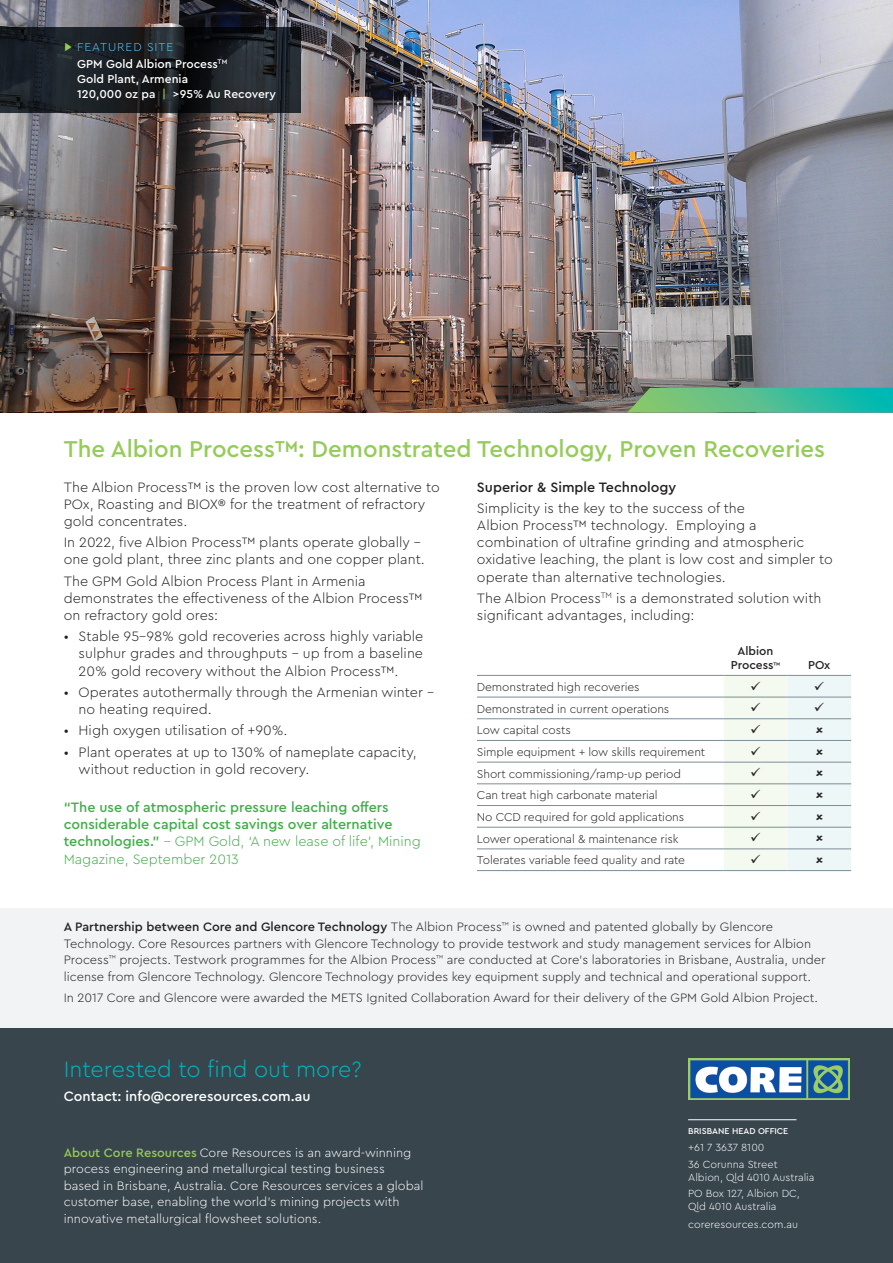
<style>
.page{position:relative;width:893px;height:1263px;background:#fff}
.page>*{position:absolute;margin:0;border:0;box-sizing:border-box;transform-origin:0 0}
.t1{font:500 24px "Cera Pro";color:#95cb58}
.t2{font:300 23.25px "Cera Pro";color:#00b6bc}
.t3{font:300 14.25px/17.1px "Cera Pro";color:#231f20}
.t4{font:500 14.25px/17.1px "Cera Pro";color:#40ae49}
.t5{font:500 14.25px "Cera Pro";color:#fff}
.t6{font:500 14.25px "Cera Pro";color:#231f20}
.t7{font:300 12.75px/16.5px "Cera Pro";color:#231f20}
.t8{font:300 12.75px/16.5px "Cera Pro";color:#fff}
.t9{font:300 12px "Cera Pro";letter-spacing:-.01em;color:#231f20}
.t10{font:500 12px "Cera Pro";color:#fff}
.t11{font:500 12px/14.4px "Cera Pro";color:#231f20;text-align:center}
.t12{font:300 12px "Cera Pro";letter-spacing:.08em;color:#56cbf5}
.t13{font:300 10.8px/13px "Cera Pro";color:#fff}
.t14{font:500 8.85px "Cera Pro";color:#fff}
.s1{font-weight:500;color:#95cb58}
.s2{color:#95cb58}
.s3{font-weight:300}
.s4{font-weight:500}
</style>
<div class="page">
<img style="left:0;top:0;width:893px;height:412px">
<div style="left:0;top:957px;width:893px;height:306px;background:#38454d"></div>
<div style="left:0;top:908px;width:893px;height:119px;background:#f1f3f5"></div>
<svg style="left:0;top:27px;width:300px;height:85px"></svg>
<svg style="left:627px;top:388px;width:266px;height:24px"></svg>
<hr style="left:477px;top:675px;width:247px;height:1px;background:#7e8c94">
<hr style="left:477px;top:697px;width:247px;height:1px;background:#7e8c94">
<hr style="left:477px;top:718px;width:247px;height:1px;background:#7e8c94">
<hr style="left:477px;top:740px;width:247px;height:1px;background:#7e8c94">
<hr style="left:477px;top:762px;width:247px;height:1px;background:#7e8c94">
<hr style="left:477px;top:783px;width:247px;height:1px;background:#7e8c94">
<hr style="left:477px;top:805px;width:247px;height:1px;background:#7e8c94">
<hr style="left:477px;top:827px;width:247px;height:1px;background:#7e8c94">
<hr style="left:477px;top:849px;width:247px;height:1px;background:#7e8c94">
<hr style="left:477px;top:870px;width:247px;height:1px;background:#7e8c94">
<hr style="left:724px;top:870px;width:63px;height:1px;background:#7e8c94">
<hr style="left:787px;top:870px;width:64px;height:1px;background:#7e8c94">
<hr style="left:688px;top:1119px;width:108px;height:1px;background:#fff">
<img style="left:688px;top:1058px;width:162px;height:42px">
<svg style="left:724px;top:675px;width:127px;height:195px"></svg>
<p class="t12" style="left:64px;top:39px;width:111px"><span class="s1">▶</span> FEATURED SITE</p>
<p class="t10" style="left:77px;top:56px;width:151px">GPM Gold Albion Process<sup>TM</sup></p>
<p class="t10" style="left:77px;top:71px;width:112px">Gold Plant, Armenia</p>
<p class="t10" style="left:77px;top:86px;width:200px">120,000 oz pa <span class="s2">|</span> &gt;95% Au Recovery</p>
<p class="t1" style="left:64px;top:433px;width:763px">The Albion Process™: Demonstrated Technology, Proven Recoveries</p>
<p class="t3" style="left:64px;top:478px;width:378px">The Albion Process™ is the proven low cost alternative to<br>POx, Roasting and BIOX® for the treatment of refractory gold concentrates.</p>
<p class="t3" style="left:64px;top:533px;width:363px">In 2022, five Albion Process™ plants operate globally - one gold plant, three zinc plants and one copper plant.</p>
<p class="t3" style="left:64px;top:572px;width:360px">The GPM Gold Albion Process Plant in Armenia demonstrates the effectiveness of the Albion Process™ on refractory gold ores:</p>
<p class="t3" style="left:79px;top:627px;width:346px;text-align:justify;text-indent:-15px">• Stable 95-98% gold recoveries across highly variable sulphur grades and throughputs – up from a baseline 20% gold recovery without the Albion Process™.</p>
<p class="t3" style="left:79px;top:683px;width:357px;text-indent:-15px">• Operates autothermally through the Armenian winter – no heating required.</p>
<p class="t3" style="left:64px;top:721px;width:225px">• High oxygen utilisation of +90%.</p>
<p class="t3" style="left:79px;top:743px;width:340px;text-indent:-15px">• Plant operates at up to 130% of nameplate capacity, without reduction in gold recovery.</p>
<p class="t4" style="left:64px;top:798px;width:359px">“The use of atmospheric pressure leaching offers considerable capital cost savings over alternative technologies.” <span class="s3">– GPM Gold, ‘A new lease of life’, Mining Magazine, September 2013</span></p>
<p class="t6" style="left:477px;top:477px;width:201px">Superior &amp; Simple Technology</p>
<p class="t3" style="left:477px;top:499px;width:357px">Simplicity is the key to the success of the<br>Albion Process™ technology. Employing a combination of ultrafine grinding and atmospheric oxidative leaching, the plant is low cost and simpler to operate than alternative technologies.</p>
<p class="t3" style="left:477px;top:589px;width:346px">The Albion Process<sup>TM</sup> is a demonstrated solution with significant advantages, including:</p>
<p class="t9" style="left:477px;top:679px;width:164px">Demonstrated high recoveries</p>
<p class="t9" style="left:477px;top:700px;width:194px">Demonstrated in current operations</p>
<p class="t9" style="left:477px;top:722px;width:95px">Low capital costs</p>
<p class="t9" style="left:477px;top:744px;width:230px">Simple equipment + low skills requirement</p>
<p class="t9" style="left:477px;top:766px;width:205px">Short commissioning/ramp-up period</p>
<p class="t9" style="left:477px;top:787px;width:182px">Can treat high carbonate material</p>
<p class="t9" style="left:477px;top:809px;width:209px">No CCD required for gold applications</p>
<p class="t9" style="left:477px;top:831px;width:203px">Lower operational &amp; maintenance risk</p>
<p class="t9" style="left:477px;top:852px;width:210px">Tolerates variable feed quality and rate</p>
<p class="t11" style="left:731px;top:643px;width:51px">Albion<br>Process<sup>™</sup></p>
<p class="t11" style="left:808px;top:658px;width:24px">POx</p>
<p class="t7" style="left:64px;top:918px;width:763px"><span class="s4">A Partnership between Core and Glencore Technology</span> The Albion Process<sup>™</sup> is owned and patented globally by Glencore Technology. Core Resources partners with Glencore Technology to provide testwork and study management services for Albion Process<sup>™</sup> projects. Testwork programmes for the Albion Process<sup>™</sup> are conducted at Core’s laboratories in Brisbane, Australia, under license from Glencore Technology. Glencore Technology provides key equipment supply and technical and operational support.</p>
<p class="t7" style="left:64px;top:988px;width:756px">In 2017 Core and Glencore were awarded the METS Ignited Collaboration Award for their delivery of the GPM Gold Albion Project.</p>
<p class="t2" style="left:64px;top:1054px;width:300px">Interested to find out more?</p>
<p class="t5" style="left:64px;top:1086px;width:248px">Contact: info@coreresources.com.au</p>
<p class="t8" style="left:64px;top:1143px;width:361px"><span class="s1">About Core Resources</span> Core Resources is an award-winning process engineering and metallurgical testing business based in Brisbane, Australia. Core Resources services a global customer base, enabling the world’s mining projects with innovative metallurgical flowsheet solutions.</p>
<p class="t14" style="left:688px;top:1125px;width:102px">BRISBANE HEAD OFFICE</p>
<p class="t13" style="left:688px;top:1140px;width:78px">+61 7 3637 8100</p>
<p class="t13" style="left:688px;top:1157px;width:128px">36 Corunna Street<br>Albion, Qld 4010 Australia</p>
<p class="t13" style="left:688px;top:1186px;width:113px">PO Box 127, Albion DC,<br>Qld 4010 Australia</p>
<p class="t13" style="left:688px;top:1217px;width:111px">coreresources.com.au</p>
</div>
